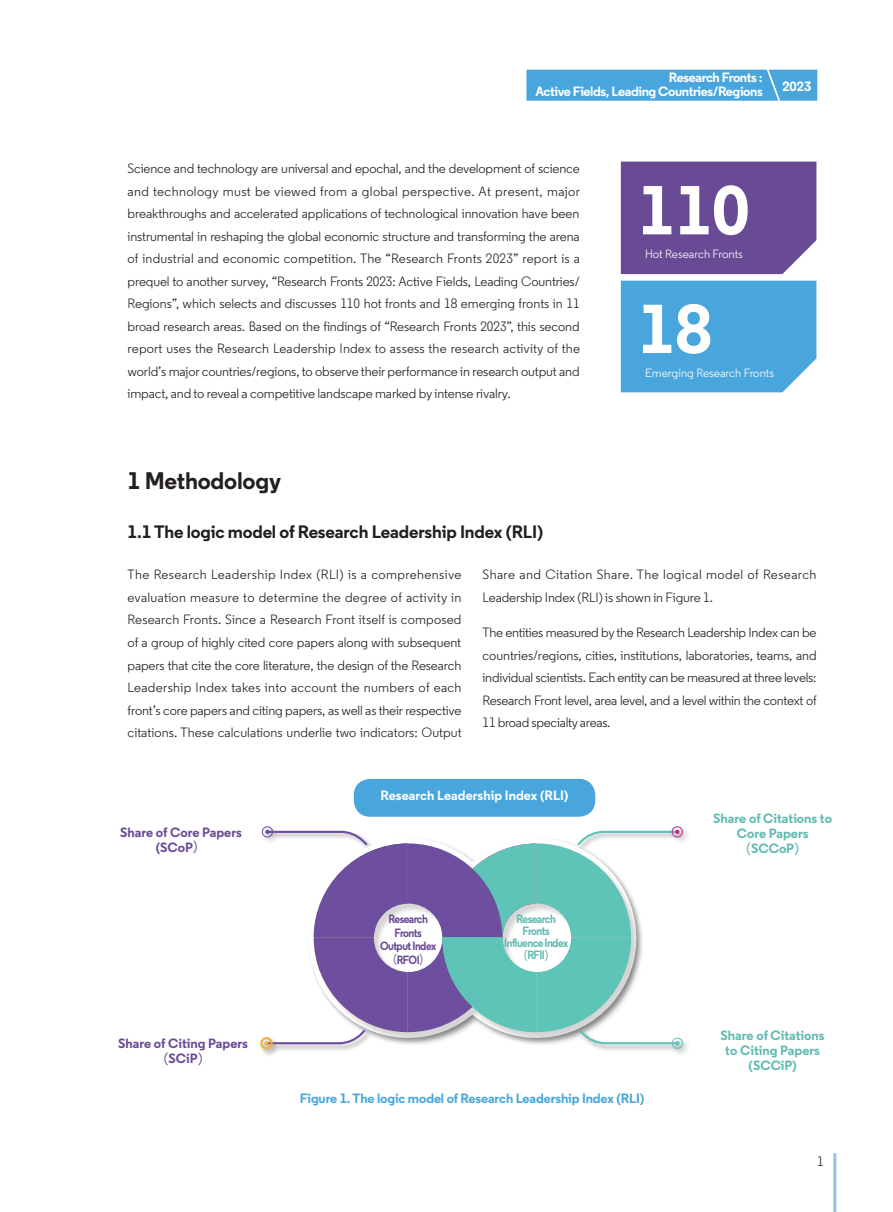
<style>
.page{position:relative;width:893px;height:1212px;background:#fff}
.page>*{position:absolute;margin:0;border:0;box-sizing:border-box;transform-origin:0 0}
.t1{font:700 69px "Regular Clarivate";color:#fff}
.t2{font:700 24px "Regular Clarivate";letter-spacing:-.01em;color:#231f20}
.t3{font:700 18px "Regular Clarivate";letter-spacing:-.01em;color:#231f20}
.t4{font:13.5px/22.5px "Regular Clarivate";letter-spacing:-.01em;color:#231f20;text-align:justify}
.t5{font:13.5px/22.5px "Regular Clarivate";letter-spacing:.025em;color:#231f20}
.t6{font:700 13.5px/15px "Regular Clarivate";color:#60bab0;text-align:center}
.t7{font:700 13.5px/13.5px "Regular Clarivate";letter-spacing:-.03em;color:#fff;text-align:right}
.t8{font:700 13.5px "Regular Clarivate";letter-spacing:-.01em;color:#48a6dc}
.t9{font:700 13.5px/15px "Regular Clarivate";color:#684a95;text-align:center}
.t10{font:700 13.5px "Regular Clarivate";color:#fff}
.t11{font:12px "Regular Clarivate";color:#fff}
.t12{font:700 12px/12px "Regular Clarivate";letter-spacing:-.05em;color:#60bab0;text-align:center;scale:.9 1}
.t13{font:700 12px/13.5px "Regular Clarivate";letter-spacing:-.05em;color:#684a95;text-align:center;scale:.9 1}
.s1{font-family:"Source Han Sans CN";font-weight:400}
.s2{font-family:"Source Han Sans CN";font-weight:500}
</style>
<div class="page">
<hr style="left:833px;top:1153px;width:3px;height:59px;background:#96c2e8">
<div style="left:526px;top:70px;width:291px;height:31px;background:#48a6dc"></div>
<div style="left:259px;top:825px;width:431px;height:232px;background:#231f20;opacity:.43"></div>
<div style="left:672px;top:826px;width:11px;height:11px;border:1px solid #c22887;border-radius:50%"></div>
<div style="left:672px;top:1037px;width:11px;height:12px;border:1px solid #5fc4b8;border-radius:50%"></div>
<div style="left:262px;top:826px;width:11px;height:11px;border:1px solid #6d4e9f;border-radius:50%"></div>
<div style="left:260px;top:1037px;width:13px;height:12px;border:2px solid #f6b035;border-radius:50%"></div>
<svg style="left:264px;top:830px;width:415px;height:215px"></svg>
<div style="left:621px;top:162px;width:195px;height:112px;background:#684a95"></div>
<div style="left:621px;top:281px;width:195px;height:111px;background:#48a6dc"></div>
<div style="left:354px;top:779px;width:241px;height:38px;background:#48a6dc;border-radius:17px"></div>
<p class="t7" style="left:535px;top:70px;width:229px">Research Fronts :<br>Active Fields, Leading Countries/Regions</p>
<p class="t7" style="left:782px;top:79px;width:31px">2023</p>
<p class="t4" style="left:128px;top:157px;width:454px">Science and technology are universal and epochal, and the development of science and technology must be viewed from a global perspective. At present, major breakthroughs and accelerated applications of technological innovation have been instrumental in reshaping the global economic structure and transforming the arena of industrial and economic competition. The “Research Fronts 2023” report is a prequel to another survey, “Research Fronts 2023: Active Fields, Leading Countries/ Regions”, which selects and discusses 110 hot fronts and 18 emerging fronts in 11 broad research areas. Based on the findings of “Research Fronts 2023”, this second report uses the Research Leadership Index to assess the research activity of the world’s major countries/regions, to observe their performance in research output and impact, and to reveal a competitive landscape marked by intense rivalry.</p>
<h1 class="t1" style="left:638px;top:165px;width:113px">110</h1>
<p class="t11" style="left:645px;top:247px;width:99px">Hot Research Fronts</p>
<h1 class="t1" style="left:638px;top:284px;width:76px">18</h1>
<p class="t11" style="left:645px;top:365px;width:130px">Emerging Research Fronts</p>
<h2 class="t2" style="left:128px;top:465px;width:155px">1 Methodology</h2>
<h3 class="t3" style="left:128px;top:519px;width:417px">1.1 The logic model of Research Leadership Index (RLI)</h3>
<p class="t4" style="left:128px;top:563px;width:336px">The Research Leadership Index (RLI) is a comprehensive evaluation measure to determine the degree of activity in Research Fronts. Since a Research Front itself is composed of a group of highly cited core papers along with subsequent papers that cite the core literature, the design of the Research Leadership Index takes into account the numbers of each front’s core papers and citing papers, as well as their respective citations. These calculations underlie two indicators: Output</p>
<p class="t5" style="left:483px;top:563px;width:335px">Share and Citation Share. The logical model of Research<br>Leadership Index (RLI) is shown in Figure 1.</p>
<p class="t4" style="left:483px;top:621px;width:336px">The entities measured by the Research Leadership Index can be countries/regions, cities, institutions, laboratories, teams, and individual scientists. Each entity can be measured at three levels:<br>Research Front level, area level, and a level within the context of 11 broad specialty areas.</p>
<p class="t9" style="left:120px;top:824px;width:123px">Share of Core Papers (SCoP<span class="s1">）</span></p>
<p class="t10" style="left:381px;top:787px;width:189px">Research Leadership Index (RLI)</p>
<p class="t13" style="left:380px;top:912px;width:64px">Research<br>Fronts<br>Output Index<span class="s1">（</span>RFOI<span class="s1">）</span></p>
<p class="t12" style="left:504px;top:913px;width:73px">Research<br>Fronts<br>Influence Index<span class="s2">（</span>RFII<span class="s2">）</span></p>
<p class="t6" style="left:713px;top:811px;width:120px">Share of Citations to<br>Core Papers<span class="s2">（</span>SCCoP<span class="s2">）</span></p>
<p class="t9" style="left:118px;top:1036px;width:131px">Share of Citing Papers<span class="s1">（</span>SCiP<span class="s1">）</span></p>
<p class="t6" style="left:721px;top:1027px;width:106px">Share of Citations to Citing Papers (SCCiP)</p>
<p class="t8" style="left:300px;top:1089px;width:346px">Figure 1. The logic model of Research Leadership Index (RLI)</p>
<p class="t4" style="left:817px;top:1150px;width:8px">1</p>
</div>
